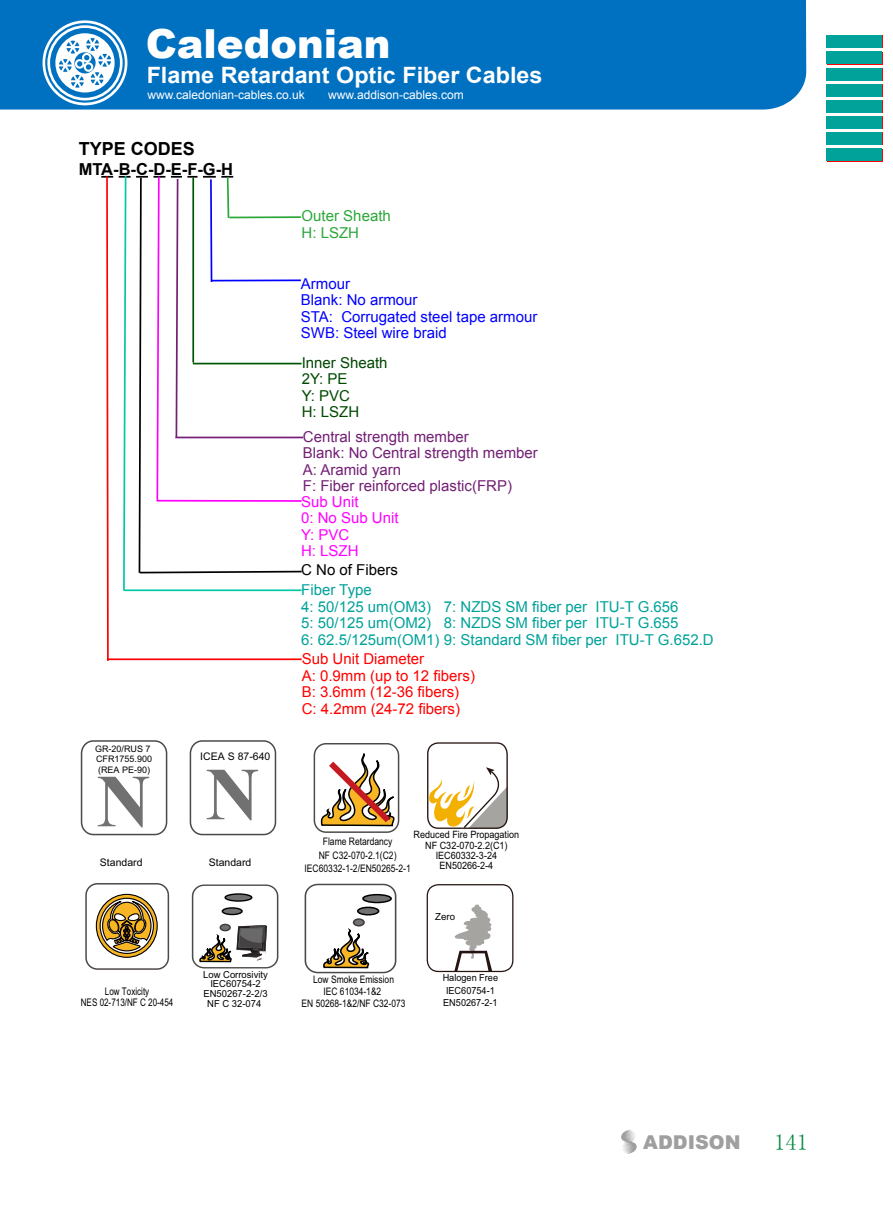
<style>
.page{position:relative;width:893px;height:1212px;background:#fff}
.page>*{position:absolute;margin:0;border:0;box-sizing:border-box;transform-origin:0 0}
.t1{font:700 74.7px "Times New Roman";color:#727172}
.t2{font:900 40.05px "Arial";color:#fff}
.t3{font:700 22.5px "Arial";color:#fff;scale:1.04 1}
.t4{font:22.5px "Sim Sun";color:#00873c}
.t5{font:900 19.05px "Arial";color:#9f9fa0}
.t6{font:700 18px "Arial";color:#000}
.t7{font:700 16.5px "Arial";color:#000}
.t8{font:15px/16.8px "Arial";color:#00a29a}
.t9{font:15px/16.5px "Arial";color:#731f75}
.t10{font:15px/16.5px "Arial";color:#f00}
.t11{font:15px/16.5px "Arial";color:#00f}
.t12{font:15px/16.5px "Arial";color:#f0f}
.t13{font:15px/16.5px "Arial";color:#2ba738}
.t14{font:15px/16.5px "Arial";color:#004901}
.t15{font:15px "Arial";color:#000}
.t16{font:15px "Arial";color:#004602}
.t17{font:12px "Arial";color:#fff}
.t18{font:10.5px/10.5px "Arial";color:#040000;text-align:center;scale:.77 1}
.t19{font:10.5px "Arial";color:#040000}
.t20{font:10.35px/13.4px "Arial";color:#040000;text-align:center;scale:.82 1}
.t21{font:10.05px/10.1px "Arial";color:#040000;text-align:center;scale:.9 1}
.t22{font:9.75px/9.8px "Arial";color:#040000;text-align:center}
.t23{font:9.75px/12.5px "Arial";color:#040000;scale:.94 1}
.t24{font:9px/10.5px "Arial";color:#040000}
</style>
<div class="page">
<div style="left:0;top:0;width:806px;height:110px;background:#0070c0"></div>
<div style="left:827px;top:68px;width:55px;height:13px;background:#00a29a"></div>
<svg style="left:43px;top:20px;width:84px;height:85px"></svg>
<svg style="left:621px;top:1130px;width:16px;height:24px"></svg>
<div style="left:827px;top:35px;width:55px;height:13px;background:#00a29a"></div>
<div style="left:827px;top:51px;width:55px;height:13px;background:#00a29a"></div>
<div style="left:827px;top:84px;width:55px;height:13px;background:#00a29a"></div>
<div style="left:827px;top:100px;width:55px;height:13px;background:#00a29a"></div>
<div style="left:827px;top:116px;width:55px;height:13px;background:#00a29a"></div>
<div style="left:827px;top:132px;width:55px;height:13px;background:#00a29a"></div>
<div style="left:827px;top:149px;width:55px;height:12px;background:#00a29a"></div>
<svg style="left:101px;top:175px;width:12px;height:486px"></svg>
<hr style="left:107px;top:658px;width:195px;height:2px;background:#fd0000">
<div style="left:81px;top:740px;width:86px;height:95px;border:2px solid #4d4948;border-radius:12px"></div>
<div style="left:190px;top:740px;width:86px;height:95px;border:2px solid #4d4948;border-radius:12px"></div>
<div style="left:314px;top:743px;width:85px;height:90px;border:1px solid #4d4948;border-radius:12px"></div>
<svg style="left:321px;top:749px;width:79px;height:79px"></svg>
<svg style="left:427px;top:742px;width:81px;height:87px"></svg>
<div style="left:85px;top:883px;width:84px;height:87px;border:2px solid #4d4948;border-radius:11px"></div>
<svg style="left:95px;top:893px;width:63px;height:65px"></svg>
<div style="left:192px;top:884px;width:86px;height:84px;border:1px solid #4d4948;border-radius:11px"></div>
<div style="left:220px;top:924px;width:10px;height:6px;background:#63605f;border-radius:50%"></div>
<div style="left:220px;top:924px;width:11px;height:7px;border:1px solid #3f3b3a;border-radius:50%"></div>
<svg style="left:222px;top:908px;width:20px;height:6px"></svg>
<div style="left:222px;top:907px;width:21px;height:8px;border:1px solid #000;border-radius:50%"></div>
<svg style="left:225px;top:894px;width:27px;height:7px"></svg>
<div style="left:224px;top:893px;width:28px;height:9px;border:1px solid #000;border-radius:50%"></div>
<svg style="left:199px;top:925px;width:68px;height:38px"></svg>
<div style="left:305px;top:884px;width:91px;height:89px;border:2px solid #4d4948;border-radius:12px"></div>
<svg style="left:323px;top:925px;width:47px;height:44px"></svg>
<div style="left:354px;top:919px;width:10px;height:7px;background:#727172;border-radius:50%"></div>
<div style="left:353px;top:918px;width:12px;height:8px;border:2px solid #3f3b3a;border-radius:50%"></div>
<div style="left:358px;top:907px;width:21px;height:8px;background:#727172;border-radius:50%"></div>
<div style="left:357px;top:906px;width:22px;height:9px;border:2px solid #000;border-radius:50%"></div>
<div style="left:363px;top:895px;width:28px;height:7px;background:#727172;border-radius:50%"></div>
<div style="left:362px;top:894px;width:30px;height:9px;border:2px solid #000;border-radius:50%"></div>
<div style="left:427px;top:884px;width:86px;height:88px;border:1px solid #251411;border-radius:11px"></div>
<svg style="left:454px;top:904px;width:40px;height:68px"></svg>
<svg style="left:119px;top:175px;width:184px;height:416px"></svg>
<hr style="left:175px;top:437px;width:128px;height:1px;background:#731f75">
<h2 class="t2" style="left:146px;top:14px;width:247px">Caledonian</h2>
<h3 class="t3" style="left:147px;top:60px;width:382px">Flame Retardant Optic Fiber Cables</h3>
<p class="t17" style="left:148px;top:87px;width:159px">www.caledonian-cables.co.uk</p>
<p class="t17" style="left:328px;top:87px;width:137px">www.addison-cables.com</p>
<p class="t6" style="left:79px;top:137px;width:104px">TYPE CODES</p>
<p class="t7" style="left:79px;top:158px;width:156px">MTA-B-C-D-E-F-G-H</p>
<p class="t24" style="left:95px;top:744px;width:59px">GR-20/RUS 7<br>CFR1755.900 (REA PE-90)</p>
<h1 class="t1" style="left:97px;top:750px;width:56px">N</h1>
<p class="t19" style="left:100px;top:855px;width:44px">Standard</p>
<p class="t19" style="left:200px;top:749px;width:72px">ICEA S 87-640</p>
<h1 class="t1" style="left:206px;top:743px;width:56px">N</h1>
<p class="t19" style="left:209px;top:855px;width:44px">Standard</p>
<p class="t13" style="left:302px;top:208px;width:91px">Outer Sheath<br>H: LSZH</p>
<p class="t11" style="left:301px;top:276px;width:238px">Armour<br>Blank: No armour<br>STA: Corrugated steel tape armour<br>SWB: Steel wire braid</p>
<p class="t16" style="left:302px;top:353px;width:87px">Inner Sheath</p>
<p class="t14" style="left:302px;top:371px;width:59px">2Y: PE<br>Y: PVC<br>H: LSZH</p>
<p class="t9" style="left:303px;top:428px;width:237px">Central strength member<br>Blank: No Central strength member<br>A: Aramid yarn<br>F: Fiber reinforced plastic(FRP)</p>
<p class="t12" style="left:301px;top:493px;width:99px">Sub Unit<br>0: No Sub Unit<br>Y: PVC<br>H: LSZH</p>
<p class="t15" style="left:301px;top:560px;width:98px">C No of Fibers</p>
<p class="t8" style="left:301px;top:581px;width:414px">Fiber Type<br>4: 50/125 um(OM3) 7: NZDS SM fiber per ITU-T G.656<br>5: 50/125 um(OM2) 8: NZDS SM fiber per ITU-T G.655<br>6: 62.5/125um(OM1) 9: Standard SM fiber per ITU-T G.652.D</p>
<p class="t10" style="left:302px;top:651px;width:175px">Sub Unit Diameter<br>A: 0.9mm (up to 12 fibers)<br>B: 3.6mm (12-36 fibers)<br>C: 4.2mm (24-72 fibers)</p>
<p class="t20" style="left:305px;top:835px;width:131px">Flame Retardancy<br>NF C32-070-2.1(C2)<br>IEC60332-1-2/EN50265-2-1</p>
<p class="t21" style="left:414px;top:830px;width:119px">Reduced Fire Propagation<br>NF C32-070-2.2(C1)<br>IEC60332-3-24<br>EN50266-2-4</p>
<p class="t22" style="left:435px;top:912px;width:21px">Zero</p>
<p class="t18" style="left:81px;top:986px;width:122px">Low Toxicity<br>NES 02-713/NF C 20-454</p>
<p class="t22" style="left:203px;top:969px;width:66px">Low Corrosivity<br>IEC60754-2<br>EN50267-2-2/3<br>NF C 32-074</p>
<p class="t20" style="left:302px;top:973px;width:128px;line-height:11.9px">Low Smoke Emission<br>IEC 61034-1&amp;2<br>EN 50268-1&amp;2/NF C32-073</p>
<p class="t23" style="left:443px;top:972px;width:60px">Halogen Free<br>IEC60754-1<br>EN50267-2-1</p>
<p class="t5" style="left:643px;top:1129px;width:99px">ADDISON</p>
<h3 class="t4" style="left:774px;top:1131px;width:35px">141</h3>
</div>
